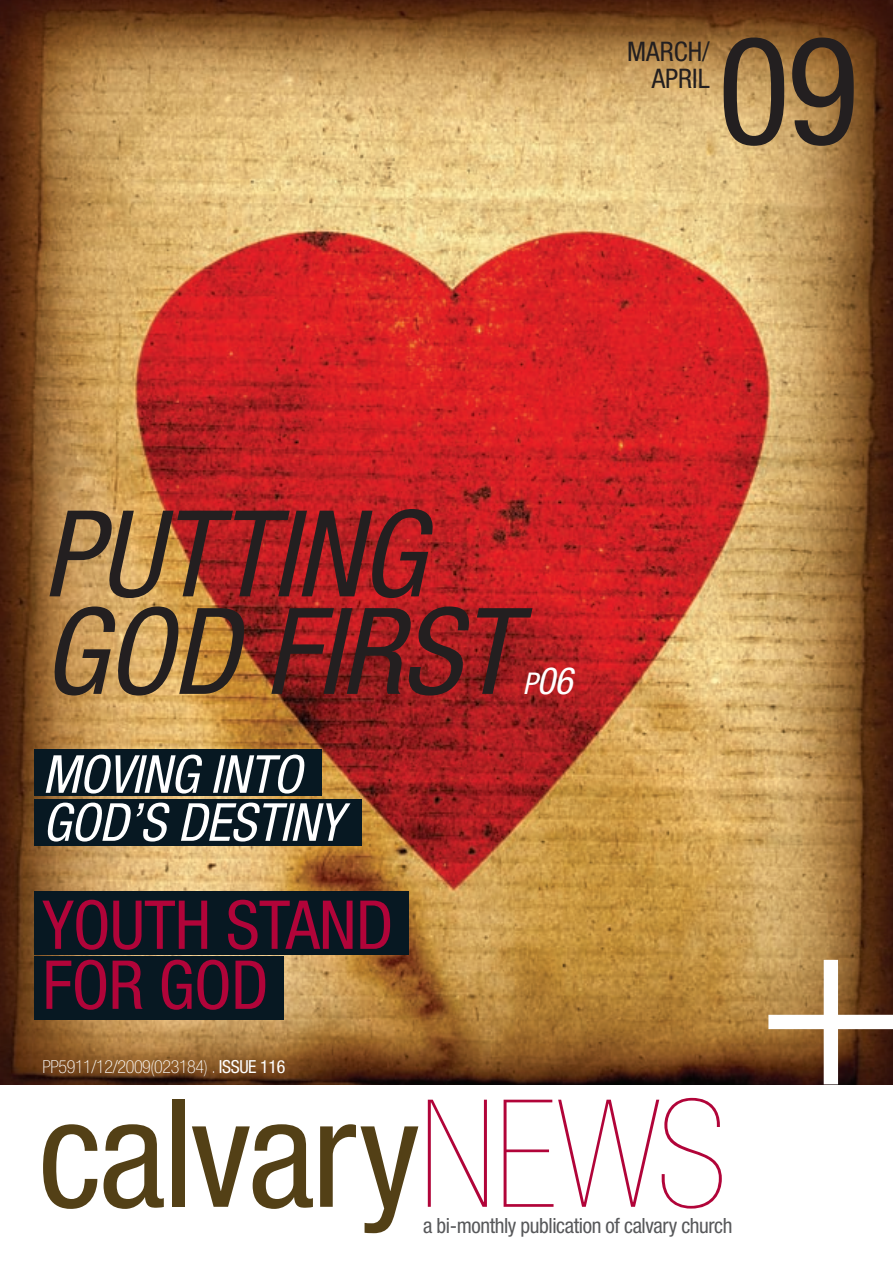
<style>
.page{position:relative;width:893px;height:1263px;background:#fff}
.page>*{position:absolute;margin:0;border:0;box-sizing:border-box;transform-origin:0 0}
.t1{font:condensed 150px "Helvetica Neue";letter-spacing:-.02em;color:#534016}
.t2{font:condensed 150px "Helvetica Neue";color:#231f20}
.t3{font:italic condensed 120px/97.5px "Helvetica Neue";letter-spacing:-.01em;color:#231f20}
.t4{font:condensed 67.5px/60px "Helvetica Neue";letter-spacing:-.01em;color:#b10439}
.t5{font:italic condensed 52.5px/48px "Helvetica Neue";letter-spacing:-.01em;color:#fff}
.t6{font:italic condensed 37.5px "Helvetica Neue";color:#fff}
.t7{font:condensed 27px/27px "Helvetica Neue";color:#231f20;text-align:right}
.t8{font:condensed 21px "Helvetica Neue";letter-spacing:-.02em;color:#57585a}
.t9{font:100 condensed 18px "Helvetica Neue";letter-spacing:-.02em;color:#fff}
.s1{font-size:30px}
.s2{font-weight:400}
.s3{font-weight:900;color:#b10439}
</style>
<div class="page">
<img style="left:0;top:0;width:893px;height:1084px">
<svg style="left:768px;top:960px;width:125px;height:124px"></svg>
<div style="left:34px;top:891px;width:374px;height:63px;background:#071822"></div>
<div style="left:34px;top:956px;width:249px;height:64px;background:#071822"></div>
<div style="left:34px;top:799px;width:327px;height:46px;background:#071822"></div>
<div style="left:34px;top:749px;width:288px;height:47px;background:#071822"></div>
<p class="t7" style="left:627px;top:37px;width:84px">MARCH/<br>APRIL</p>
<h1 class="t2" style="left:718px;top:4px;width:142px">09</h1>
<h2 class="t3" style="left:43px;top:504px;width:474px">PUTTING<br>GOD FIRST</h2>
<h3 class="t6" style="left:523px;top:659px;width:51px"><span class="s1">P</span>06</h3>
<h3 class="t5" style="left:43px;top:750px;width:301px">MOVING INTO<br>GOD’S DESTINY</h3>
<h3 class="t4" style="left:43px;top:894px;width:352px">YOUTH STAND<br>FOR GOD</h3>
<p class="t9" style="left:43px;top:1057px;width:244px">PP5911/12/2009(023184) . <span class="s2">ISSUE 116</span></p>
<h1 class="t1" style="left:38px;top:1067px;width:690px">calvary<span class="s3">NEWS</span></h1>
<p class="t8" style="left:423px;top:1213px;width:311px">a bi-monthly publication of calvary church</p>
</div>
